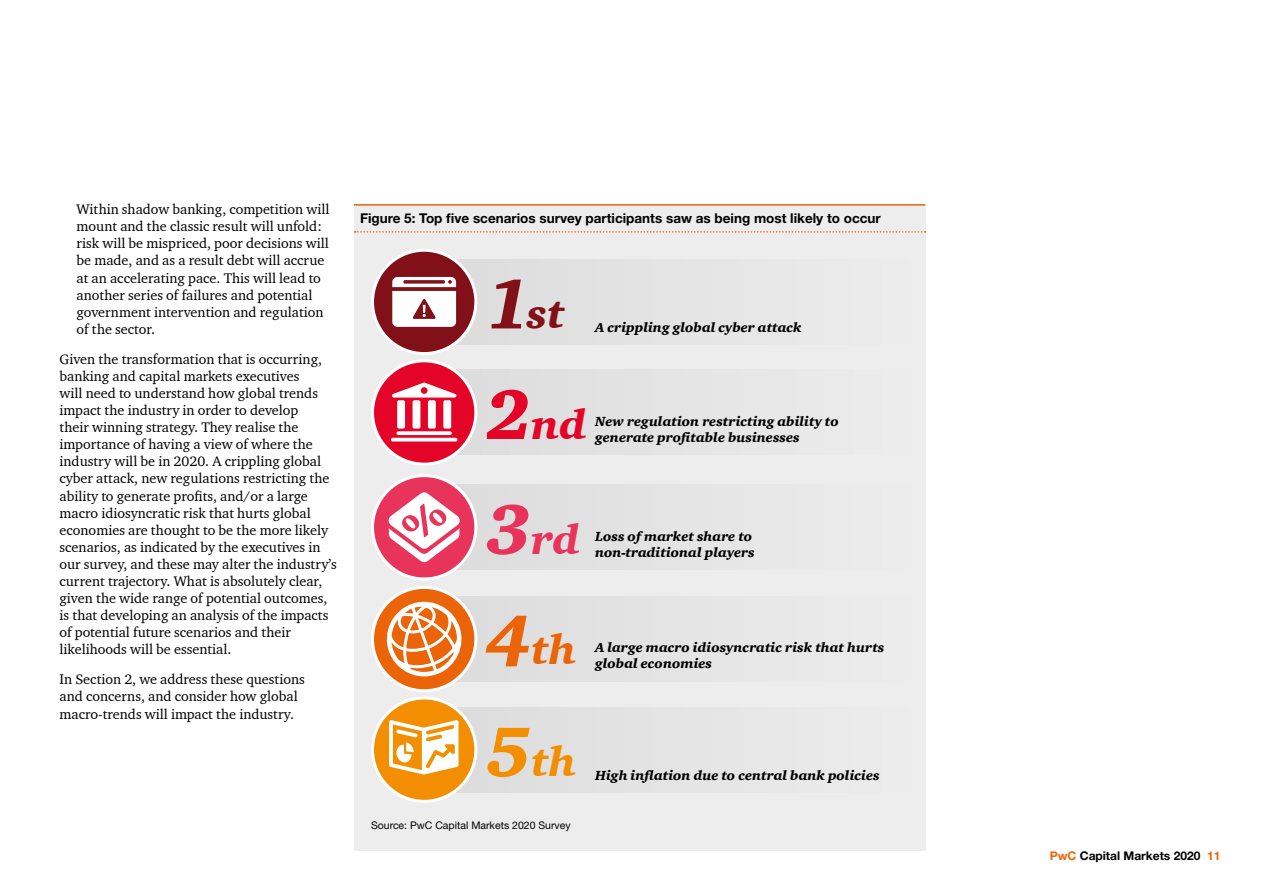
<style>
.page{position:relative;width:1263px;height:893px;background:#fff}
.page>*{position:absolute;margin:0;border:0;box-sizing:border-box;transform-origin:0 0}
.t1{font:42px "Charter ITC Blac Ital";color:#821018}
.t2{font:42px "Charter ITC Blac Ital";color:#e40428}
.t3{font:42px "Charter ITC Blac Ital";color:#e8345a}
.t4{font:42px "Charter ITC Blac Ital";color:#ec6408}
.t5{font:42px "Charter ITC Blac Ital";color:#f28e00}
.t6{font:14.25px/17.1px "Charter ITC";color:#000}
.t7{font:13.5px/16.2px "Charter ITC Blac Ital";color:#000}
.t8{font:700 13.5px "Helvetica Neue";color:#000}
.t9{font:700 12px "Helvetica Neue";color:#000}
.t10{font:10.5px "Helvetica Neue";color:#000}
.s1{font-size:72px}
.s2{color:#ec6408}
</style>
<div class="page">
<div style="left:354px;top:204px;width:572px;height:646px;background:#ededed"></div>
<div style="left:424px;top:259px;width:484px;height:85px;background:#e5e5e5"></div>
<div style="left:424px;top:370px;width:484px;height:85px;background:#e5e5e5"></div>
<div style="left:424px;top:484px;width:484px;height:85px;background:#e5e5e5"></div>
<div style="left:424px;top:597px;width:484px;height:85px;background:#e5e5e5"></div>
<div style="left:424px;top:707px;width:484px;height:85px;background:#e5e5e5"></div>
<hr style="left:354px;top:204px;width:571px;height:2px;background:#ec6408">
<svg style="left:355px;top:231px;width:571px;height:2px"></svg>
<div style="left:372px;top:250px;width:104px;height:104px;background:#821018;border-radius:50%"></div>
<div style="left:371px;top:249px;width:106px;height:106px;border:3px solid #fff;border-radius:50%"></div>
<div style="left:372px;top:361px;width:104px;height:103px;background:#e40428;border-radius:50%"></div>
<div style="left:371px;top:359px;width:106px;height:107px;border:3px solid #fff;border-radius:50%"></div>
<div style="left:372px;top:476px;width:104px;height:103px;background:#e8345a;border-radius:50%"></div>
<div style="left:371px;top:474px;width:106px;height:106px;border:3px solid #fff;border-radius:50%"></div>
<svg style="left:372px;top:587px;width:104px;height:104px;background:#ee7a2c"></svg>
<div style="left:371px;top:586px;width:106px;height:106px;border:3px solid #fff;border-radius:50%"></div>
<div style="left:372px;top:698px;width:104px;height:103px;background:#f28e00;border-radius:50%"></div>
<div style="left:371px;top:696px;width:106px;height:107px;border:3px solid #fff;border-radius:50%"></div>
<svg style="left:392px;top:277px;width:64px;height:50px;background:#e4ccce"></svg>
<svg style="left:389px;top:492px;width:71px;height:70px"></svg>
<svg style="left:382px;top:602px;width:84px;height:74px;background:#f29b61"></svg>
<svg style="left:391px;top:383px;width:66px;height:58px"></svg>
<svg style="left:389px;top:720px;width:69px;height:54px"></svg>
<p class="t6" style="left:77px;top:200px;width:254px">Within shadow banking, competition will mount and the classic result will unfold: risk will be mispriced, poor decisions will be made, and as a result debt will accrue at an accelerating pace. This will lead to another series of failures and potential government intervention and regulation of the sector.</p>
<p class="t6" style="left:60px;top:350px;width:279px">Given the transformation that is occurring, banking and capital markets executives<br>will need to understand how global trends impact the industry in order to develop<br>their winning strategy. They realise the importance of having a view of where the industry will be in 2020. A crippling global cyber attack, new regulations restricting the ability to generate profits, and/or a large macro idiosyncratic risk that hurts global economies are thought to be the more likely scenarios, as indicated by the executives in our survey, and these may alter the industry’s current trajectory. What is absolutely clear, given the wide range of potential outcomes, is that developing an analysis of the impacts of potential future scenarios and their likelihoods will be essential.</p>
<p class="t6" style="left:60px;top:671px;width:247px">In Section 2, we address these questions and concerns, and consider how global macro-trends will impact the industry.</p>
<p class="t8" style="left:360px;top:209px;width:522px">Figure 5: Top five scenarios survey participants saw as being most likely to occur</p>
<h1 class="t1" style="left:486px;top:288px;width:80px"><span class="s1">1</span>st</h1>
<p class="t7" style="left:595px;top:319px;width:208px">A crippling global cyber attack</p>
<h1 class="t2" style="left:486px;top:399px;width:102px"><span class="s1">2</span>nd</h1>
<p class="t7" style="left:595px;top:413px;width:245px">New regulation restricting ability to generate profitable businesses</p>
<h1 class="t3" style="left:486px;top:513px;width:96px"><span class="s1">3</span>rd</h1>
<p class="t7" style="left:595px;top:528px;width:161px">Loss of market share to non-traditional players</p>
<h1 class="t4" style="left:486px;top:624px;width:92px"><span class="s1">4</span>th</h1>
<p class="t7" style="left:595px;top:639px;width:291px">A large macro idiosyncratic risk that hurts global economies</p>
<h1 class="t5" style="left:486px;top:736px;width:92px"><span class="s1">5</span>th</h1>
<p class="t10" style="left:371px;top:819px;width:201px">Source: PwC Capital Markets 2020 Survey</p>
<p class="t7" style="left:595px;top:767px;width:286px">High inflation due to central bank policies</p>
<p class="t9" style="left:1050px;top:848px;width:172px"><span class="s2">PwC</span> Capital Markets 2020 <span class="s2">11</span></p>
</div>
